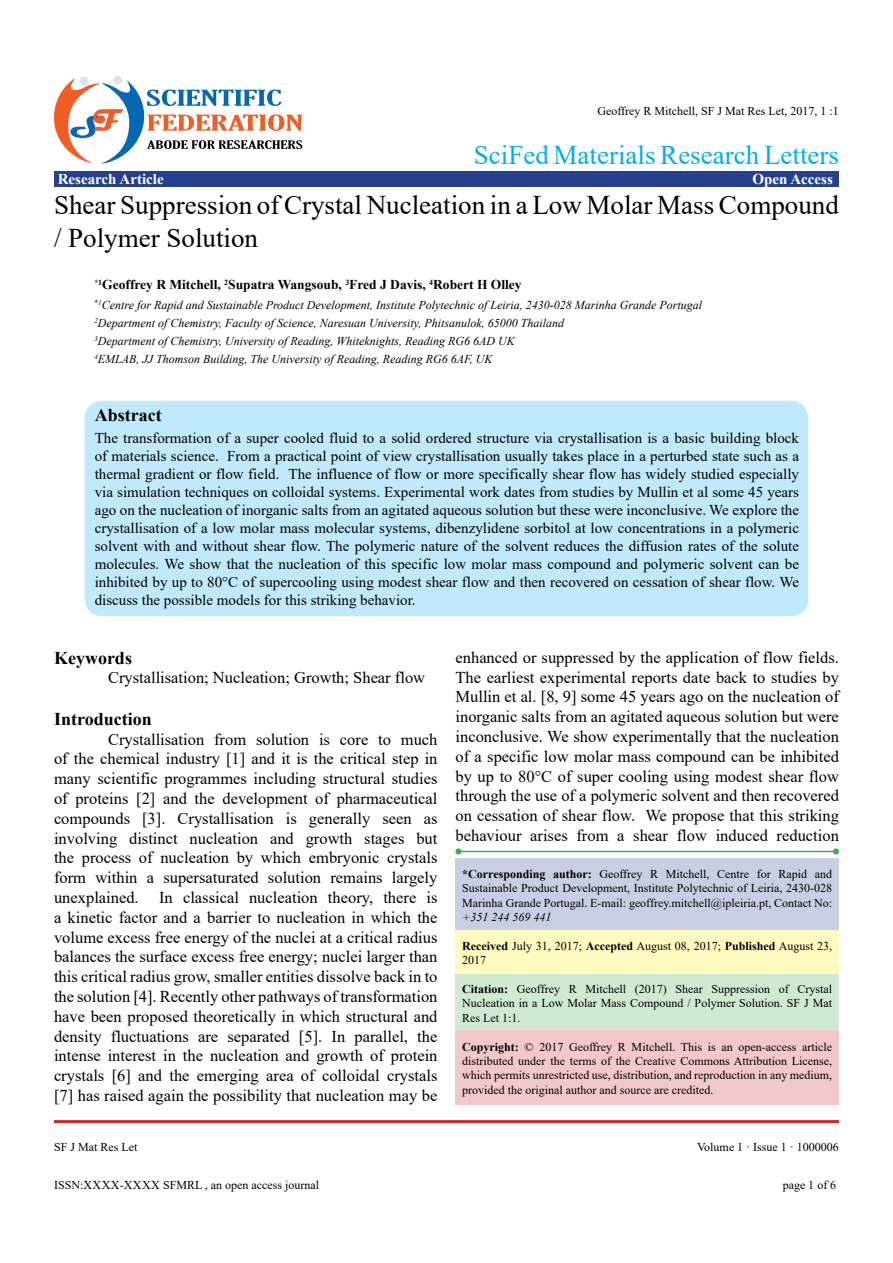
<style>
.page{position:relative;width:893px;height:1263px;background:#fff}
.page>*{position:absolute;margin:0;border:0;box-sizing:border-box;transform-origin:0 0}
.t1{font:27px/32.4px "Times New Roman";color:#000}
.t2{font:27px "Times New Roman";color:#00aeef}
.t3{font:700 18px "Times New Roman";color:#000}
.t4{font:16.5px/19.8px "Times New Roman";color:#000;text-align:justify}
.t5{font:15px/18px "Times New Roman";color:#000;text-align:justify}
.t6{font:700 15px "Times New Roman";color:#fff}
.t7{font:700 13.5px "Times New Roman";color:#000}
.t8{font:12px/14.4px "Times New Roman";color:#000;text-align:justify}
.t9{font:italic 12px/18px "Times New Roman";color:#000}
.s1{font-weight:700}
</style>
<div class="page">
<hr style="left:54px;top:1120px;width:785px;height:3px;background:#d2232a">
<div style="left:54px;top:171px;width:785px;height:16px;background:#25408f"></div>
<div style="left:80px;top:76px;width:8px;height:9px;background:#e0e2e4;border-radius:50%"></div>
<div style="left:114px;top:76px;width:8px;height:8px;background:#e0e2e4;border-radius:50%"></div>
<svg style="left:54px;top:78px;width:248px;height:86px"></svg>
<div style="left:85px;top:401px;width:723px;height:215px;background:#c0eafb;border-radius:18px"></div>
<div style="left:455px;top:859px;width:384px;height:71px;background:#c9cfe3"></div>
<div style="left:455px;top:930px;width:384px;height:44px;background:#fffbc0"></div>
<div style="left:455px;top:974px;width:384px;height:56px;background:#d0ead2"></div>
<div style="left:455px;top:1030px;width:384px;height:74px;background:#f3c8ca"></div>
<hr style="left:458px;top:851px;width:378px;height:1px;background:#41ad49">
<svg style="left:455px;top:848px;width:6px;height:6px"></svg>
<svg style="left:833px;top:848px;width:6px;height:6px"></svg>
<p class="t8" style="left:597px;top:103px;width:243px">Geoffrey R Mitchell, SF J Mat Res Let, 2017, 1 :1</p>
<h1 class="t2" style="left:474px;top:136px;width:367px">SciFed Materials Research Letters</h1>
<p class="t6" style="left:58px;top:168px;width:107px">Research Article</p>
<p class="t6" style="left:752px;top:168px;width:82px">Open Access</p>
<h1 class="t1" style="left:54px;top:188px;width:786px">Shear Suppression of Crystal Nucleation in a Low Molar Mass Compound / Polymer Solution</h1>
<p class="t7" style="left:94px;top:275px;width:429px"><sup>*1</sup>Geoffrey R Mitchell, <sup>2</sup>Supatra Wangsoub, <sup>3</sup>Fred J Davis, <sup>4</sup>Robert H Olley</p>
<p class="t9" style="left:94px;top:296px;width:609px"><sup>*</sup><sup>1</sup>Centre for Rapid and Sustainable Product Development, Institute Polytechnic of Leiria, 2430-028 Marinha Grande Portugal <sup>2</sup>Department of Chemistry, Faculty of Science, Naresuan University, Phitsanulok, 65000 Thailand<br><sup>3</sup>Department of Chemistry, University of Reading, Whiteknights, Reading RG6 6AD UK<br><sup>4</sup>EMLAB, JJ Thomson Building, The University of Reading, Reading RG6 6AF, UK</p>
<p class="t3" style="left:95px;top:402px;width:68px">Abstract</p>
<p class="t5" style="left:95px;top:429px;width:706px">The transformation of a super cooled fluid to a solid ordered structure via crystallisation is a basic building block of materials science. From a practical point of view crystallisation usually takes place in a perturbed state such as a thermal gradient or flow field. The influence of flow or more specifically shear flow has widely studied especially via simulation techniques on colloidal systems. Experimental work dates from studies by Mullin et al some 45 years ago on the nucleation of inorganic salts from an agitated aqueous solution but these were inconclusive. We explore the crystallisation of a low molar mass molecular systems, dibenzylidene sorbitol at low concentrations in a polymeric solvent with and without shear flow. The polymeric nature of the solvent reduces the diffusion rates of the solute molecules. We show that the nucleation of this specific low molar mass compound and polymeric solvent can be inhibited by up to 80°C of supercooling using modest shear flow and then recovered on cessation of shear flow. We discuss the possible models for this striking behavior.</p>
<p class="t3" style="left:54px;top:644px;width:79px">Keywords</p>
<p class="t4" style="left:108px;top:667px;width:319px">Crystallisation; Nucleation; Growth; Shear flow</p>
<p class="t3" style="left:54px;top:706px;width:99px">Introduction</p>
<p class="t4" style="left:54px;top:729px;width:385px;text-indent:54px">Crystallisation from solution is core to much of the chemical industry [1] and it is the critical step in many scientific programmes including structural studies of proteins [2] and the development of pharmaceutical compounds [3]. Crystallisation is generally seen as involving distinct nucleation and growth stages but the process of nucleation by which embryonic crystals form within a supersaturated solution remains largely unexplained. In classical nucleation theory, there is a kinetic factor and a barrier to nucleation in which the volume excess free energy of the nuclei at a critical radius balances the surface excess free energy; nuclei larger than this critical radius grow, smaller entities dissolve back in to the solution [4]. Recently other pathways of transformation have been proposed theoretically in which structural and density fluctuations are separated [5]. In parallel, the intense interest in the nucleation and growth of protein crystals [6] and the emerging area of colloidal crystals [7] has raised again the possibility that nucleation may be</p>
<p class="t4" style="left:455px;top:647px;width:385px">enhanced or suppressed by the application of flow fields.<br>The earliest experimental reports date back to studies by Mullin et al. [8, 9] some 45 years ago on the nucleation of inorganic salts from an agitated aqueous solution but were inconclusive. We show experimentally that the nucleation of a specific low molar mass compound can be inhibited by up to 80°C of super cooling using modest shear flow through the use of a polymeric solvent and then recovered on cessation of shear flow. We propose that this striking behaviour arises from a shear flow induced reduction</p>
<p class="t8" style="left:462px;top:866px;width:371px"><span class="s1">*Corresponding author:</span> Geoffrey R Mitchell, Centre for Rapid and Sustainable Product Development, Institute Polytechnic of Leiria, 2430-028<br>Marinha Grande Portugal. E-mail: geoffrey.mitchell@ipleiria.pt, Contact No:</p>
<p class="t9" style="left:462px;top:908px;width:91px">+351 244 569 441</p>
<p class="t8" style="left:462px;top:938px;width:371px"><span class="s1">Received</span> July 31, 2017; <span class="s1">Accepted</span> August 08, 2017; <span class="s1">Published</span> August 23,<br>2017</p>
<p class="t8" style="left:462px;top:981px;width:371px"><span class="s1">Citation:</span> Geoffrey R Mitchell (2017) Shear Suppression of Crystal Nucleation in a Low Molar Mass Compound / Polymer Solution. SF J Mat Res Let 1:1.</p>
<p class="t8" style="left:462px;top:1039px;width:371px"><span class="s1">Copyright:</span> © 2017 Geoffrey R Mitchell. This is an open-access article distributed under the terms of the Creative Commons Attribution License, which permits unrestricted use, distribution, and reproduction in any medium, provided the original author and source are credited.</p>
<p class="t8" style="left:54px;top:1140px;width:85px">SF J Mat Res Let</p>
<p class="t8" style="left:697px;top:1140px;width:143px">Volume 1 · Issue 1 · 1000006</p>
<p class="t8" style="left:54px;top:1177px;width:267px">ISSN:xxxx-xxxx SFMRL , an open access journal</p>
<p class="t8" style="left:783px;top:1177px;width:55px">page 1 of 6</p>
</div>
